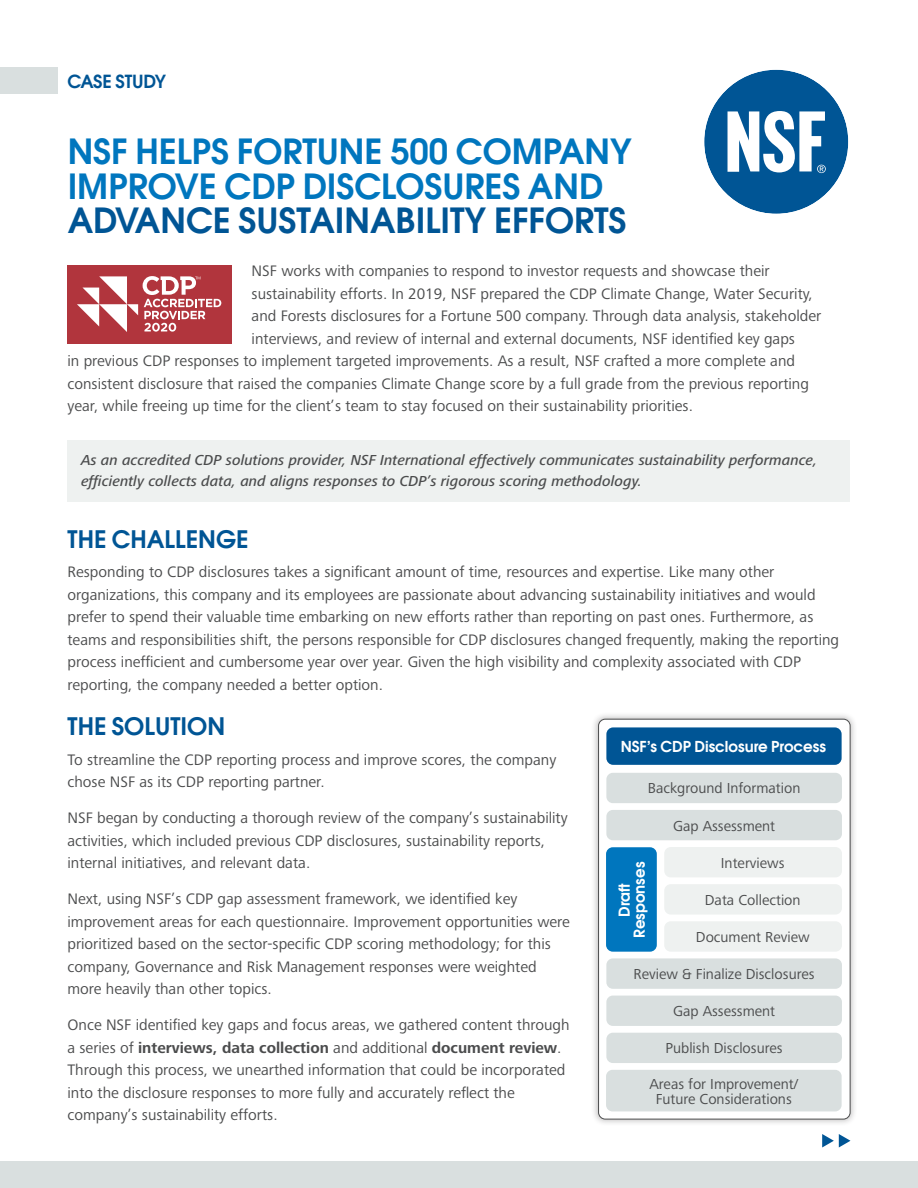
<style>
.page{position:relative;width:918px;height:1188px;background:#fff}
.page>*{position:absolute;margin:0;border:0;box-sizing:border-box;transform-origin:0 0}
.INTERIOR_HEADER{font:34.5px/34.5px "Avant Garde Gothic ITC Dm";color:#0076be}
.SUBHEAD{font:24px "Avant Garde Gothic ITC Dm";color:#005595}
.CASE_STUDY_TAG{font:18px "Avant Garde Gothic ITC Dm";letter-spacing:-.01em;color:#005595}
.BODY_COPY{font:15.75px/22.5px "Frutiger Next LTW1 G";color:#4b4c4d}
.BODY_COPY-2{font:italic 500 15px/21px "Frutiger Next LTW1 G";color:#4b4c4d}
.BODY_COPY-3{font:15px "Frutiger Next LTW1 G";color:#4b4c4d}
.BODY_COPY-4{font:15px "Avant Garde Gothic ITC Dm";color:#fff}
.s1{color:#005595}
.s2{font-weight:700}
</style>
<div class="page">
<div style="left:0;top:1161px;width:918px;height:27px;background:#d9dfdf"></div>
<svg style="left:704px;top:69px;width:145px;height:145px"></svg>
<svg style="left:822px;top:1134px;width:29px;height:14px"></svg>
<div style="left:0;top:68px;width:57px;height:26px;background:#d9dfdf"></div>
<div style="left:67px;top:265px;width:164px;height:78px;background:#b1353d"></div>
<svg style="left:77px;top:276px;width:144px;height:56px"></svg>
<div style="left:68px;top:441px;width:782px;height:61px;background:#eef1f0"></div>
<div style="left:591px;top:712px;width:267px;height:414px;background:#231f20;opacity:.3"></div>
<div style="left:599px;top:719px;width:251px;height:400px;background:#fff;border-radius:7px"></div>
<div style="left:598px;top:719px;width:253px;height:400px;border:1px solid #4b4c4d;border-radius:7px"></div>
<div style="left:606px;top:727px;width:236px;height:38px;background:#005595;border-radius:7px"></div>
<div style="left:606px;top:773px;width:236px;height:30px;background:#d9dfdf;border-radius:6px"></div>
<div style="left:606px;top:810px;width:236px;height:30px;background:#d9dfdf;border-radius:6px"></div>
<div style="left:664px;top:847px;width:178px;height:30px;background:#eef1f0;border-radius:6px"></div>
<div style="left:606px;top:847px;width:51px;height:105px;background:#0076be;border-radius:7px"></div>
<div style="left:664px;top:884px;width:178px;height:31px;background:#eef1f0;border-radius:6px"></div>
<div style="left:664px;top:921px;width:178px;height:31px;background:#eef1f0;border-radius:6px"></div>
<div style="left:606px;top:958px;width:236px;height:31px;background:#d9dfdf;border-radius:6px"></div>
<div style="left:606px;top:996px;width:236px;height:30px;background:#d9dfdf;border-radius:6px"></div>
<div style="left:606px;top:1033px;width:236px;height:30px;background:#d9dfdf;border-radius:6px"></div>
<div style="left:606px;top:1070px;width:236px;height:41px;background:#d9dfdf;border-radius:6px"></div>
<p class="CASE_STUDY_TAG" style="left:68px;top:70px;width:100px">CASE STUDY</p>
<p class="INTERIOR_HEADER" style="left:68px;top:134px;width:566px">NSF HELPS FORTUNE 500 COMPANY<br>IMPROVE CDP DISCLOSURES AND<br><span class="s1">ADVANCE SUSTAINABILITY EFFORTS</span></p>
<p class="BODY_COPY" style="left:252px;top:260px;width:520px">NSF works with companies to respond to investor requests and showcase their</p>
<p class="BODY_COPY" style="left:252px;top:283px;width:563px">sustainability efforts. In 2019, NSF prepared the CDP Climate Change, Water Security,</p>
<p class="BODY_COPY" style="left:252px;top:305px;width:571px">and Forests disclosures for a Fortune 500 company. Through data analysis, stakeholder</p>
<p class="BODY_COPY" style="left:252px;top:328px;width:545px">interviews, and review of internal and external documents, NSF identified key gaps</p>
<p class="BODY_COPY" style="left:68px;top:350px;width:729px">in previous CDP responses to implement targeted improvements. As a result, NSF crafted a more complete and</p>
<p class="BODY_COPY" style="left:68px;top:373px;width:743px">consistent disclosure that raised the companies Climate Change score by a full grade from the previous reporting</p>
<p class="BODY_COPY" style="left:68px;top:395px;width:627px">year, while freeing up time for the client’s team to stay focused on their sustainability priorities.</p>
<p class="BODY_COPY-2" style="left:81px;top:450px;width:738px">As an accredited CDP solutions provider, NSF International effectively communicates sustainability performance, efficiently collects data, and aligns responses to CDP’s rigorous scoring methodology.</p>
<p class="SUBHEAD" style="left:68px;top:524px;width:182px">THE CHALLENGE</p>
<p class="BODY_COPY" style="left:68px;top:561px;width:773px">Responding to CDP disclosures takes a significant amount of time, resources and expertise. Like many other organizations, this company and its employees are passionate about advancing sustainability initiatives and would prefer to spend their valuable time embarking on new efforts rather than reporting on past ones. Furthermore, as teams and responsibilities shift, the persons responsible for CDP disclosures changed frequently, making the reporting process inefficient and cumbersome year over year. Given the high visibility and complexity associated with CDP reporting, the company needed a better option.</p>
<p class="SUBHEAD" style="left:68px;top:711px;width:159px">THE SOLUTION</p>
<p class="BODY_COPY" style="left:68px;top:749px;width:490px">To streamline the CDP reporting process and improve scores, the company chose NSF as its CDP reporting partner.</p>
<p class="BODY_COPY" style="left:68px;top:807px;width:502px">NSF began by conducting a thorough review of the company’s sustainability activities, which included previous CDP disclosures, sustainability reports, internal initiatives, and relevant data.</p>
<p class="BODY_COPY" style="left:68px;top:888px;width:504px">Next, using NSF’s CDP gap assessment framework, we identified key improvement areas for each questionnaire. Improvement opportunities were prioritized based on the sector-specific CDP scoring methodology; for this company, Governance and Risk Management responses were weighted more heavily than other topics.</p>
<p class="BODY_COPY" style="left:68px;top:1014px;width:504px">Once NSF identified key gaps and focus areas, we gathered content through a series of <span class="s2">interviews, data collection</span> and additional <span class="s2">document review</span>.<br>Through this process, we unearthed information that could be incorporated into the disclosure responses to more fully and accurately reflect the company’s sustainability efforts.</p>
<p class="BODY_COPY-4" style="left:621px;top:737px;width:207px">NSF’s CDP Disclosure Process</p>
<p class="BODY_COPY-3" style="left:648px;top:780px;width:154px">Background Information</p>
<p class="BODY_COPY-3" style="left:673px;top:817px;width:104px">Gap Assessment</p>
<p class="BODY_COPY-3" style="left:721px;top:854px;width:65px">Interviews</p>
<p class="BODY_COPY-4" style="left:615px;top:917px;width:35px;rotate:-90deg">Draft</p>
<p class="BODY_COPY-4" style="left:630px;top:938px;width:78px;rotate:-90deg">Responses</p>
<p class="BODY_COPY-3" style="left:705px;top:891px;width:97px">Data Collection</p>
<p class="BODY_COPY-3" style="left:696px;top:928px;width:115px">Document Review</p>
<p class="BODY_COPY-3" style="left:634px;top:965px;width:182px">Review &amp; Finalize Disclosures</p>
<p class="BODY_COPY-3" style="left:673px;top:1003px;width:104px">Gap Assessment</p>
<p class="BODY_COPY-3" style="left:666px;top:1040px;width:119px">Publish Disclosures</p>
<p class="BODY_COPY-3" style="left:649px;top:1075px;width:150px">Areas for Improvement/</p>
<p class="BODY_COPY-3" style="left:656px;top:1090px;width:138px">Future Considerations</p>
</div>
